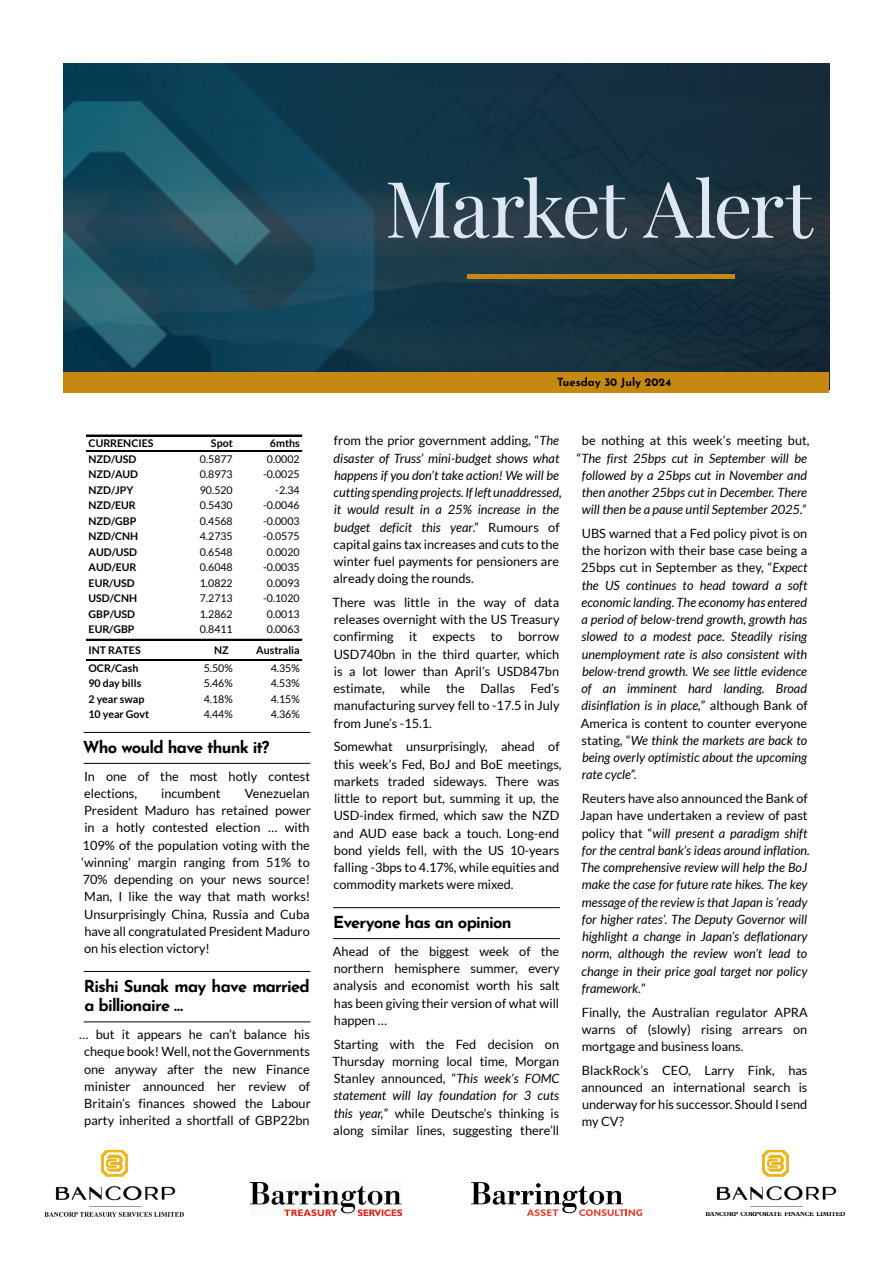
<style>
.page{position:relative;width:893px;height:1263px;background:#fff}
.page>*{position:absolute;margin:0;border:0;box-sizing:border-box;transform-origin:0 0}
.t1{font:78px "Playfair Display";letter-spacing:-.03em;color:#dee8f3}
.t2{font:700 16.5px/19.5px "Josefin Sans";letter-spacing:-.045em;color:#000}
.t3{font:12.75px/17.2px "Lato";color:#000;text-align:justify}
.t4{font:italic 12.75px/17.2px "Lato";color:#000}
.t5{font:700 11.25px "Josefin Sans";color:#000}
.t6{font:10.65px "Lato";color:#000}
.t7{font:700 10.65px "Lato";color:#000}
.t8{font:700 6.45px "Plantin Std";letter-spacing:-.01em;color:#000;scale:.93 1}
.s1{font-style:normal}
.s2{font-style:italic}
</style>
<div class="page">
<hr style="left:84px;top:732px;width:226px;height:1px;background:#000">
<hr style="left:84px;top:763px;width:226px;height:1px;background:#000">
<hr style="left:84px;top:971px;width:226px;height:1px;background:#000">
<hr style="left:84px;top:1021px;width:226px;height:1px;background:#000">
<hr style="left:86px;top:435px;width:216px;height:1px;background:#000">
<hr style="left:86px;top:450px;width:216px;height:1px;background:#000">
<hr style="left:86px;top:639px;width:216px;height:1px;background:#000">
<hr style="left:86px;top:659px;width:216px;height:1px;background:#000">
<hr style="left:86px;top:660px;width:216px;height:1px;background:#000">
<hr style="left:333px;top:907px;width:227px;height:1px;background:#000">
<hr style="left:333px;top:938px;width:227px;height:1px;background:#000">
<img style="left:44px;top:1150px;width:140px;height:67px">
<img style="left:251px;top:1182px;width:151px;height:33px">
<img style="left:716px;top:1150px;width:121px;height:57px">
<img style="left:64px;top:64px;width:765px;height:308px">
<div style="left:64px;top:372px;width:765px;height:21px;background:#c78812"></div>
<hr style="left:467px;top:275px;width:268px;height:4px;background:#c78812">
<svg style="left:471px;top:1182px;width:171px;height:34px"></svg>
<h1 class="t1" style="left:385px;top:148px;width:429px">Market Alert</h1>
<p class="t7" style="left:89px;top:437px;width:67px">CURRENCIES</p>
<p class="t7" style="left:211px;top:437px;width:23px">Spot</p>
<p class="t7" style="left:270px;top:437px;width:31px">6mths</p>
<p class="t7" style="left:89px;top:453px;width:49px">NZD/USD</p>
<p class="t6" style="left:200px;top:453px;width:34px">0.5877</p>
<p class="t6" style="left:267px;top:453px;width:34px">0.0002</p>
<p class="t7" style="left:89px;top:468px;width:51px">NZD/AUD</p>
<p class="t6" style="left:200px;top:468px;width:34px">0.8973</p>
<p class="t6" style="left:263px;top:468px;width:38px">-0.0025</p>
<p class="t7" style="left:89px;top:484px;width:46px">NZD/JPY</p>
<p class="t6" style="left:200px;top:484px;width:34px">90.520</p>
<p class="t6" style="left:275px;top:484px;width:26px">-2.34</p>
<p class="t7" style="left:89px;top:499px;width:49px">NZD/EUR</p>
<p class="t6" style="left:200px;top:499px;width:34px">0.5430</p>
<p class="t6" style="left:263px;top:499px;width:38px">-0.0046</p>
<p class="t7" style="left:89px;top:515px;width:49px">NZD/GBP</p>
<p class="t6" style="left:200px;top:515px;width:34px">0.4568</p>
<p class="t6" style="left:263px;top:515px;width:38px">-0.0003</p>
<p class="t7" style="left:89px;top:530px;width:51px">NZD/CNH</p>
<p class="t6" style="left:200px;top:530px;width:34px">4.2735</p>
<p class="t6" style="left:263px;top:530px;width:38px">-0.0575</p>
<p class="t7" style="left:89px;top:546px;width:50px">AUD/USD</p>
<p class="t6" style="left:200px;top:546px;width:34px">0.6548</p>
<p class="t6" style="left:267px;top:546px;width:34px">0.0020</p>
<p class="t7" style="left:89px;top:561px;width:49px">AUD/EUR</p>
<p class="t6" style="left:200px;top:561px;width:34px">0.6048</p>
<p class="t6" style="left:263px;top:561px;width:38px">-0.0035</p>
<p class="t7" style="left:89px;top:577px;width:48px">EUR/USD</p>
<p class="t6" style="left:200px;top:577px;width:34px">1.0822</p>
<p class="t6" style="left:267px;top:577px;width:34px">0.0093</p>
<p class="t7" style="left:89px;top:592px;width:50px">USD/CNH</p>
<p class="t6" style="left:200px;top:592px;width:34px">7.2713</p>
<p class="t6" style="left:263px;top:592px;width:38px">-0.1020</p>
<p class="t7" style="left:89px;top:607px;width:48px">GBP/USD</p>
<p class="t6" style="left:200px;top:608px;width:34px">1.2862</p>
<p class="t6" style="left:267px;top:608px;width:34px">0.0013</p>
<p class="t7" style="left:89px;top:623px;width:47px">EUR/GBP</p>
<p class="t6" style="left:200px;top:623px;width:34px">0.8411</p>
<p class="t6" style="left:267px;top:623px;width:34px">0.0063</p>
<p class="t7" style="left:89px;top:644px;width:54px">INT RATES</p>
<p class="t7" style="left:214px;top:644px;width:16px">NZ</p>
<p class="t7" style="left:256px;top:644px;width:45px">Australia</p>
<p class="t7" style="left:89px;top:662px;width:51px">OCR/Cash</p>
<p class="t6" style="left:204px;top:662px;width:31px">5.50%</p>
<p class="t6" style="left:271px;top:662px;width:31px">4.35%</p>
<p class="t7" style="left:89px;top:677px;width:54px">90 day bills</p>
<p class="t6" style="left:204px;top:677px;width:31px">5.46%</p>
<p class="t6" style="left:271px;top:677px;width:31px">4.53%</p>
<p class="t7" style="left:89px;top:693px;width:57px">2 year swap</p>
<p class="t6" style="left:204px;top:693px;width:31px">4.18%</p>
<p class="t6" style="left:271px;top:693px;width:31px">4.15%</p>
<p class="t7" style="left:89px;top:708px;width:62px">10 year Govt</p>
<p class="t6" style="left:204px;top:708px;width:31px">4.44%</p>
<p class="t6" style="left:271px;top:708px;width:31px">4.36%</p>
<p class="t2" style="left:83px;top:735px;width:188px">Who would have thunk it?</p>
<p class="t3" style="left:84px;top:767px;width:228px">In one of the most hotly contest elections,</p>
<p class="t3" style="left:81px;top:784px;width:231px;text-indent:163px">Venezuelan President Maduro has retained power in a hotly contested election … with 109% of the population voting with the ‘winning’ margin ranging from 51% to 70% depending on your news source!<br>Man, I like the way that math works!<br>Unsurprisingly China, Russia and Cuba have all congratulated President Maduro on his election victory!</p>
<p class="t2" style="left:84px;top:974px;width:228px">Rishi Sunak may have married a billionaire …</p>
<p class="t3" style="left:79px;top:1026px;width:233px;text-align:center">… but it appears he can’t balance his cheque book! Well, not the Governments one anyway after the new Finance minister announced her review of Britain’s finances showed the Labour party inherited a shortfall of GBP22bn</p>
<p class="t3" style="left:161px;top:784px;width:61px">incumbent</p>
<p class="t5" style="left:557px;top:372px;width:116px">Tuesday 30 July 2024</p>
<p class="t4" style="left:333px;top:432px;width:230px"><span class="s1">from the prior government adding, “</span>The disaster of Truss’ mini-budget shows what happens if you don’t take action! We will be cutting spending projects. If left unaddressed, it would result in a 25% increase in the budget deficit this year<span class="s1">.” Rumours of capital gains tax increases and cuts to the winter fuel payments for pensioners are already doing the rounds.</span></p>
<p class="t3" style="left:333px;top:594px;width:229px">There was little in the way of data releases overnight with the US Treasury confirming it expects to borrow USD740bn in the third quarter, which is a lot lower than April’s USD847bn estimate, while the Dallas Fed’s manufacturing survey fell to -17.5 in July from June’s -15.1.</p>
<p class="t3" style="left:333px;top:738px;width:230px;text-align:left">Somewhat unsurprisingly, ahead of this week’s Fed, BoJ and BoE meetings, markets traded sideways. There was little to report but, summing it up, the USD-index firmed, which saw the NZD and AUD ease back a touch. Long-end bond yields fell, with the US 10-years falling -3bps to 4.17%, while equities and commodity markets were mixed.</p>
<p class="t2" style="left:333px;top:910px;width:180px">Everyone has an opinion</p>
<p class="t3" style="left:333px;top:942px;width:228px">Ahead of the biggest week of the northern hemisphere summer, every analysis and economist worth his salt has been giving their version of what will happen …</p>
<p class="t3" style="left:333px;top:1035px;width:228px">Starting with the Fed decision on Thursday morning local time, Morgan Stanley announced, “<span class="s2">This week’s FOMC statement will lay foundation for 3 cuts this year,</span>” while Deutsche’s thinking is along similar lines, suggesting there’ll</p>
<p class="t4" style="left:577px;top:432px;width:234px;text-align:center"><span class="s1">be nothing at this week’s meeting but, “</span>The first 25bps cut in September will be followed by a 25bps cut in November and then another 25bps cut in December. There will then be a pause until September 2025.”</p>
<p class="t4" style="left:581px;top:525px;width:228px;text-align:justify"><span class="s1">UBS warned that a Fed policy pivot is on the horizon with their base case being a 25bps cut in September as they, “</span>Expect the US continues to head toward a soft economic landing. The economy has entered a period of below-trend growth, growth has slowed to a modest pace. Steadily rising unemployment rate is also consistent with below-trend growth. We see little evidence of an imminent hard landing. Broad disinflation is in place,<span class="s1">” although Bank of America is content to counter everyone stating, “</span>We think the markets are back to being overly optimistic about the upcoming rate cycle”.</p>
<p class="t4" style="left:580px;top:790px;width:231px"><span class="s1">Reuters have also announced the Bank of Japan have undertaken a review of past policy that “</span>will present a paradigm shift for the central bank’s ideas around inflation.<br>The comprehensive review will help the BoJ make the case for future rate hikes. The key message of the review is that Japan is ‘ready for higher rates’. The Deputy Governor will highlight a change in Japan’s deflationary norm, although the review won’t lead to change in their price goal target nor policy framework.<span class="s1">”</span></p>
<p class="t3" style="left:582px;top:1003px;width:227px">Finally, the Australian regulator APRA warns of (slowly) rising arrears on mortgage and business loans.</p>
<p class="t3" style="left:581px;top:1061px;width:228px">BlackRock’s CEO, Larry Fink, has announced an international search is underway for his successor. Should I send my CV?</p>
<p class="t8" style="left:705px;top:1210px;width:152px">BANCORP CORPORATE FINANCE LIMITED</p>
</div>
